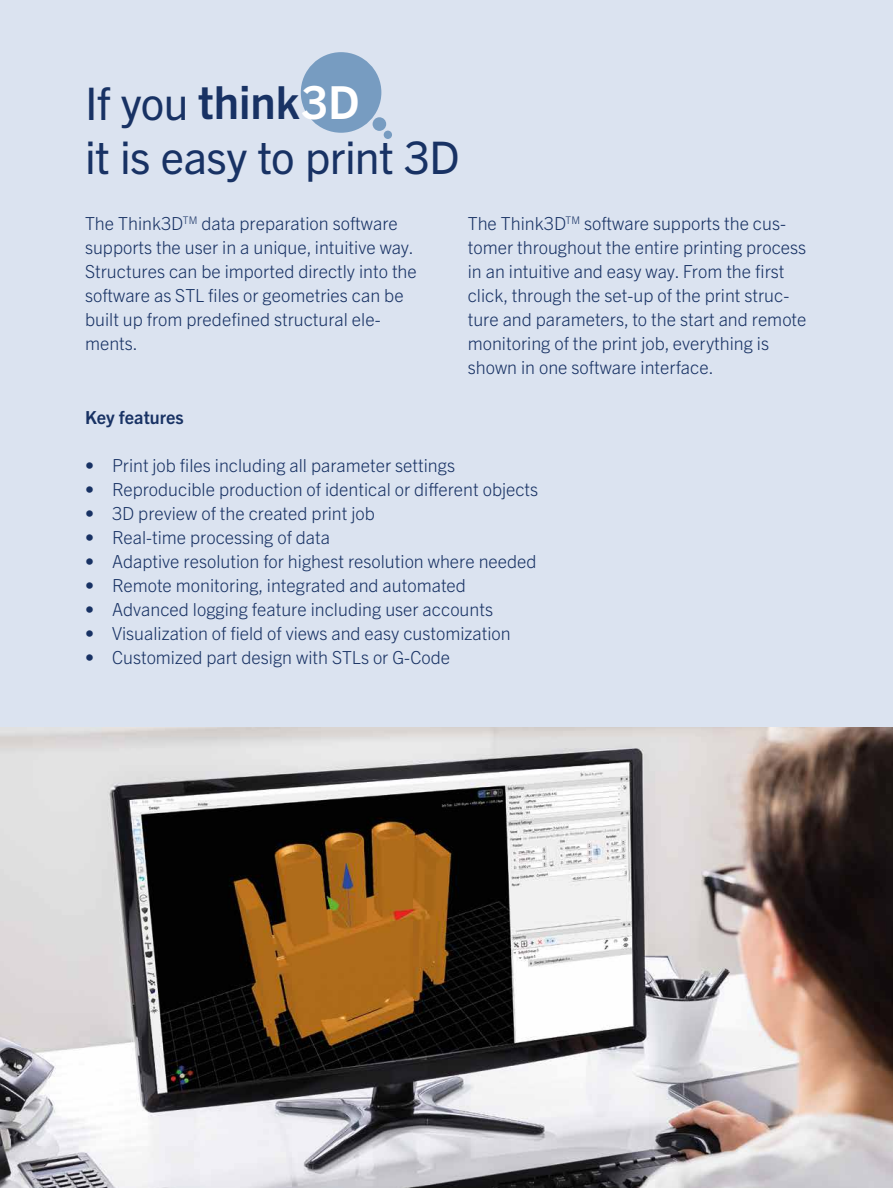
<style>
.page{position:relative;width:893px;height:1188px;background:#dbe3f0}
.page>*{position:absolute;margin:0;border:0;box-sizing:border-box;transform-origin:0 0}
.t1{font:45px/54px "Trade Gothic Next LT Pro";letter-spacing:-.015em;color:#183264}
.t2{font:300 18px/24px "Trade Gothic Next LT Pro";color:#183264}
.t3{font:700 18px "Trade Gothic Next LT Pro";color:#183264}
.s1{font-weight:700;font-size:45.6px}
.s2{font-weight:700;font-size:45.6px;color:#fff}
</style>
<div class="page">
<img style="left:0;top:727px;width:893px;height:461px">
<div style="left:301px;top:52px;width:80px;height:81px;background:#779cc1;border-radius:50%"></div>
<div style="left:373px;top:117px;width:13px;height:14px;background:#779cc1;border-radius:50%"></div>
<div style="left:384px;top:131px;width:8px;height:8px;background:#779cc1;border-radius:50%"></div>
<h1 class="t1" style="left:85px;top:73px;width:376px">If you <span class="s1">think</span> <span class="s2">3D<br></span>it is easy to print 3D</h1>
<p class="t2" style="left:85px;top:211px;width:333px">The Think3D<sup>TM</sup> data preparation software supports the user in a unique, intuitive way.<br>Structures can be imported directly into the software as STL files or geometries can be built up from predefined structural ele&shy;ments.</p>
<p class="t2" style="left:468px;top:211px;width:340px">The Think3D<sup>TM</sup> software supports the cus&shy;tomer throughout the entire printing process in an intuitive and easy way. From the first click, through the set-up of the print struc&shy;ture and parameters, to the start and remote monitoring of the print job, everything is shown in one software interface.</p>
<p class="t3" style="left:85px;top:405px;width:100px">Key features</p>
<p class="t2" style="left:85px;top:452px;width:371px">• Print job files including all parameter settings</p>
<p class="t2" style="left:85px;top:476px;width:455px">• Reproducible production of identical or different objects</p>
<p class="t2" style="left:85px;top:500px;width:291px">• 3D preview of the created print job</p>
<p class="t2" style="left:85px;top:524px;width:247px">• Real-time processing of data</p>
<p class="t2" style="left:85px;top:548px;width:453px">• Adaptive resolution for highest resolution where needed</p>
<p class="t2" style="left:85px;top:572px;width:382px">• Remote monitoring, integrated and automated</p>
<p class="t2" style="left:85px;top:596px;width:409px">• Advanced logging feature including user accounts</p>
<p class="t2" style="left:85px;top:620px;width:427px">• Visualization of field of views and easy customization</p>
<p class="t2" style="left:85px;top:644px;width:367px">• Customized part design with STLs or G-Code</p>
</div>
